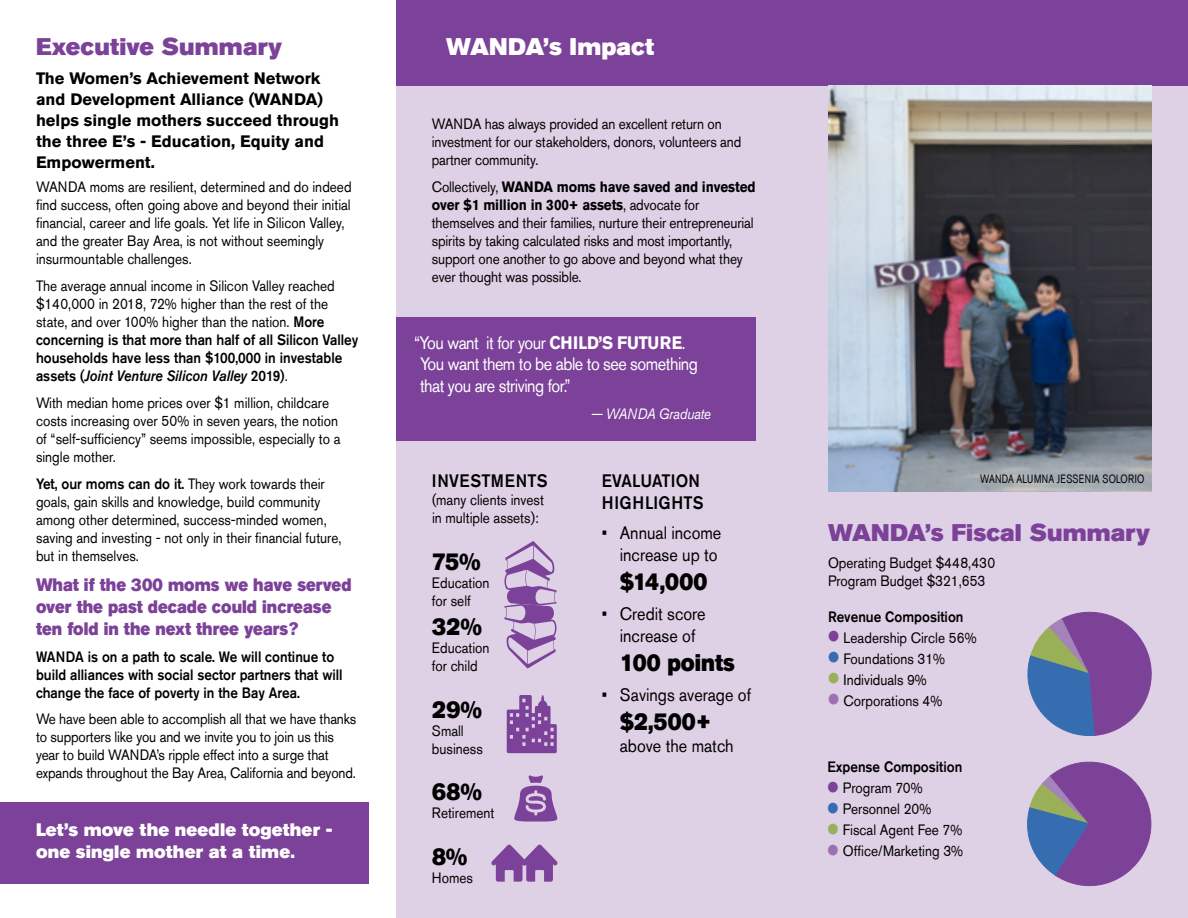
<style>
.page{position:relative;width:1188px;height:918px;background:#fff}
.page>*{position:absolute;margin:0;border:0;box-sizing:border-box;transform-origin:0 0}
.t1{font:24px "Akzidenz Grotesk Std Super";color:#000;scale:.9 1}
.t2{font:24px "Akzidenz Grotesk Std Super";letter-spacing:.005em;color:#7c4198}
.t3{font:24px "Akzidenz Grotesk Std Super";color:#fff}
.t4{font:18px/21.6px "Akzidenz Grotesk Std";letter-spacing:-.03em;color:#fff;scale:.9 1}
.t5{font:18px/21.6px "Akzidenz Grotesk Std Super";color:#7c4198;scale:.9 1}
.t6{font:18px/21.6px "Akzidenz Grotesk Std";color:#000;text-align:right;scale:.9 1}
.t7{font:18px/21.6px "Akzidenz Grotesk Std Super";letter-spacing:.005em;color:#fff}
.t8{font:500 18px/21.6px "Akzidenz Grotesk Std";letter-spacing:.015em;color:#000;scale:.9 1}
.t9{font:700 16.5px/21px "Akzidenz Grotesk Std";color:#000}
.t10{font:15px/18px "Akzidenz Grotesk Std";color:#000;scale:.9 1}
.t11{font:500 15px/18px "Akzidenz Grotesk Std";color:#000;scale:.9 1}
.t12{font:italic 15px "Akzidenz Grotesk Std";letter-spacing:-.02em;color:#fff;scale:.9 1}
.t13{font:12px "Akzidenz Grotesk Std";letter-spacing:.035em;color:#000;scale:.75 1}
.t14{font:12px "Akzidenz Grotesk Std";letter-spacing:.015em;color:#000;scale:.75 1}
.s1{font-weight:500}
.s2{font-weight:500;font-style:italic}
.s3{font-weight:700}
</style>
<div class="page">
<div style="left:0;top:802px;width:368px;height:81px;background:#7c4198"></div>
<div style="left:396px;top:0;width:792px;height:918px;background:#ded0e5"></div>
<div style="left:396px;top:0;width:792px;height:85px;background:#7c4198"></div>
<svg style="left:1027px;top:611px;width:125px;height:125px"></svg>
<svg style="left:1027px;top:761px;width:125px;height:126px"></svg>
<svg style="left:514px;top:775px;width:43px;height:47px"></svg>
<svg style="left:507px;top:695px;width:50px;height:58px"></svg>
<svg style="left:491px;top:845px;width:66px;height:37px"></svg>
<svg style="left:504px;top:541px;width:52px;height:128px"></svg>
<img style="left:828px;top:85px;width:324px;height:407px">
<div style="left:396px;top:317px;width:360px;height:123px;background:#7c4198"></div>
<h1 class="t2" style="left:36px;top:32px;width:248px">Executive Summary</h1>
<p class="t9" style="left:36px;top:68px;width:286px">The Women’s Achievement Network and Development Alliance (WANDA</p>
<p class="t9" style="left:36px;top:89px;width:305px;text-indent:282px">) helps single mothers succeed through the three E’s - Education, Equity and<br>Empowerment.</p>
<p class="t10" style="left:36px;top:178px;width:352px">WANDA moms are resilient, determined and do indeed find success, often going above and beyond their initial financial, career and life goals. Yet life in Silicon Valley, and the greater Bay Area, is not without seemingly insurmountable challenges.</p>
<p class="t10" style="left:36px;top:277px;width:360px">The average annual income in Silicon Valley reached $140,000 in 2018, 72% higher than the rest of the state, and over 100% higher than the nation. <span class="s1">More concerning is that more than half of all Silicon Valley households have less than $100,000 in investable assets (</span><span class="s2">Joint Venture Silicon Valley</span> <span class="s1">2019)</span>.</p>
<p class="t10" style="left:36px;top:394px;width:340px">With median home prices over $1 million, childcare costs increasing over 50% in seven years, the notion of “self-sufficiency” seems impossible, especially to a single mother.</p>
<p class="t10" style="left:36px;top:475px;width:341px"><span class="s1">Yet, our moms can do it.</span> They work towards their goals, gain skills and knowledge, build community among other determined, success-minded women, saving and investing - not only in their financial future, but in themselves.</p>
<p class="t5" style="left:36px;top:574px;width:352px">What if the 300 moms we have served over the past decade could increase ten fold in the next three years?</p>
<p class="t11" style="left:36px;top:647px;width:342px">WAN DA is on a path to scale. We will continue to build alliances with social sector partners that will change the face of poverty in the Bay Area.</p>
<p class="t10" style="left:36px;top:710px;width:357px">We have been able to accomplish all that we have thanks to supporters like you and we invite you to join us this year to build WANDA’s ripple effect into a surge that expands throughout the Bay Area, California and beyond.</p>
<p class="t7" style="left:36px;top:819px;width:298px">Let’s move the needle together - one single mother at a time.</p>
<h1 class="t3" style="left:446px;top:33px;width:44px">WANDA</h1>
<h1 class="t3" style="left:543px;top:33px;width:113px">’s Impact</h1>
<p class="t10" style="left:432px;top:115px;width:345px">WANDA has always provided an excellent return on investment for our stakeholders, donors, volunteers and partner community.</p>
<p class="t10" style="left:432px;top:178px;width:104px">Collectively, <span class="s3">WANDA</span></p>
<p class="t10" style="left:432px;top:178px;width:361px;text-indent:125px"><span class="s3">moms have saved and invested over $1 million in 300+ assets</span>, advocate for themselves and their families, nurture their entrepreneurial spirits by taking calculated risks and most importantly, support one another to go above and beyond what they ever thought was possible.</p>
<p class="t4" style="left:420px;top:332px;width:310px;text-indent:-6px">“You want it for your <span class="s3">child’s future</span>.<br>You want them to be able to see something that you are striving for.”</p>
<p class="t12" style="left:591px;top:405px;width:135px">— WANDA Graduate</p>
<p class="t8" style="left:432px;top:470px;width:130px">I nvestments</p>
<p class="t10" style="left:432px;top:491px;width:126px">(many clients invest in multiple assets):</p>
<h1 class="t1" style="left:432px;top:548px;width:56px">75%</h1>
<p class="t10" style="left:432px;top:574px;width:66px">Education for self</p>
<h1 class="t1" style="left:432px;top:612px;width:57px">32%</h1>
<p class="t10" style="left:432px;top:638px;width:66px">Education for child</p>
<h1 class="t1" style="left:432px;top:695px;width:57px">29%</h1>
<p class="t10" style="left:432px;top:721px;width:58px">Small business</p>
<h1 class="t1" style="left:432px;top:778px;width:57px">68%</h1>
<p class="t10" style="left:432px;top:804px;width:71px">Retirement</p>
<h1 class="t1" style="left:432px;top:843px;width:41px">8%</h1>
<p class="t10" style="left:432px;top:869px;width:47px">Homes</p>
<p class="t8" style="left:602px;top:469px;width:115px">Evaluation<br>High lights</p>
<p class="t6" style="left:602px;top:522px;width:134px">• Annual income increase up to</p>
<h1 class="t1" style="left:620px;top:567px;width:99px">$14,000</h1>
<p class="t6" style="left:602px;top:603px;width:117px;text-align:center">• Credit score increase of</p>
<h1 class="t1" style="left:620px;top:648px;width:129px">100 points</h1>
<p class="t6" style="left:602px;top:684px;width:167px">• Savings average of</p>
<h1 class="t1" style="left:620px;top:708px;width:103px">$2,500+</h1>
<p class="t6" style="left:620px;top:734px;width:128px">above the match</p>
<p class="t14" style="left:980px;top:472px;width:82px">WANDA Alumna</p>
<p class="t13" style="left:1057px;top:472px;width:14px">Jessenia</p>
<p class="t13" style="left:1102px;top:472px;width:18px">Solorio</p>
<h1 class="t2" style="left:828px;top:519px;width:44px">WANDA</h1>
<h1 class="t2" style="left:925px;top:519px;width:226px">’s Fiscal Summary</h1>
<p class="t10" style="left:828px;top:554px;width:187px">Operating Budget $448,430<br>Program Budget $321,653</p>
<p class="t11" style="left:828px;top:607px;width:152px">Revenue Composition</p>
<p class="t10" style="left:844px;top:627px;width:150px;line-height:21px">Leadership Circle 56%<br>Foundations 31%<br>Individuals 9%<br>Corporations 4%</p>
<p class="t11" style="left:827px;top:758px;width:151px">Expense Composition</p>
<p class="t10" style="left:843px;top:777px;width:135px;line-height:21px">Program 70%<br>Personnel 20%<br>Fiscal Agent Fee 7%<br>Office/Marketing 3%</p>
</div>
